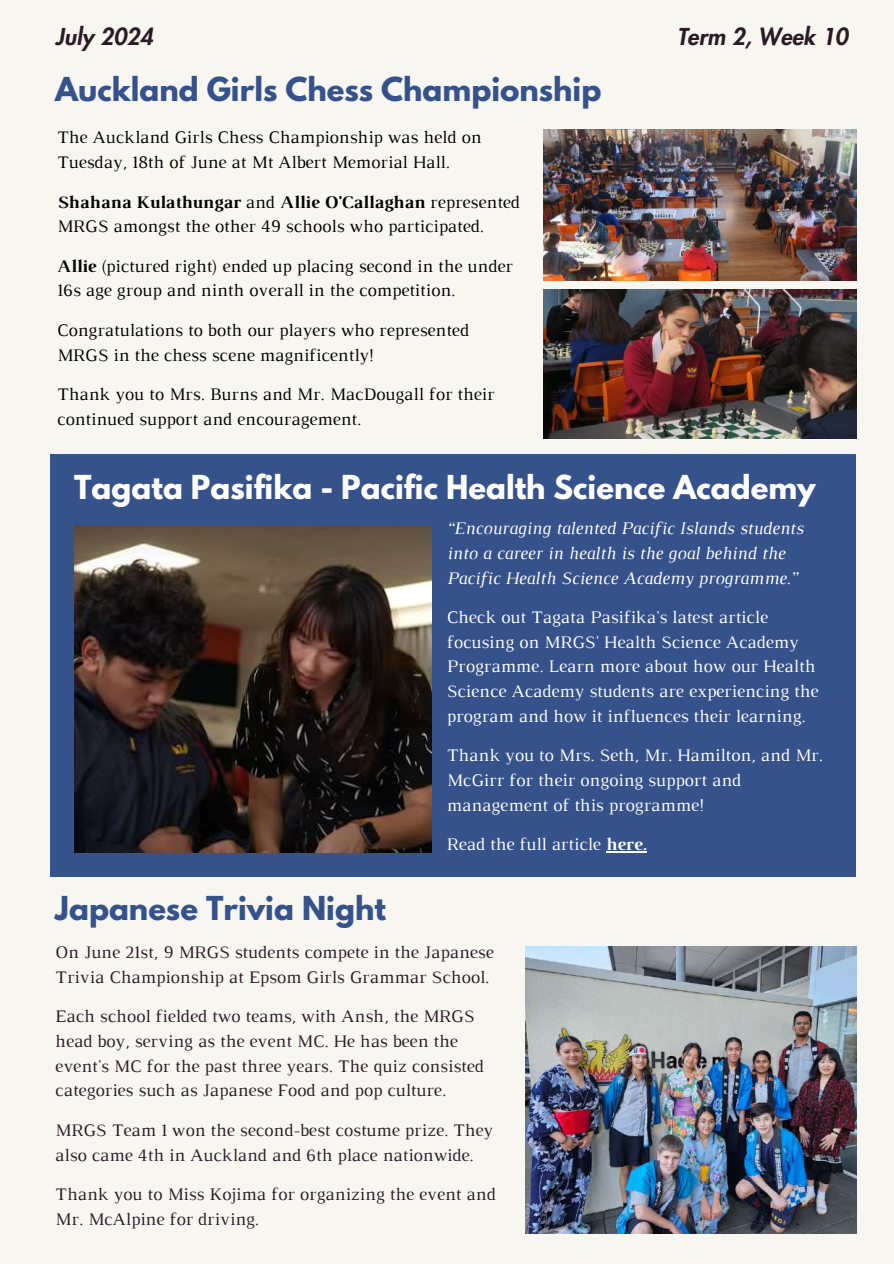
<style>
.page{position:relative;width:894px;height:1264px;background:#fff}
.page>*{position:absolute;margin:0;border:0;box-sizing:border-box;transform-origin:0 0}
.t1{font:700 29.25px "League Spartan";color:#36528b}
.t2{font:700 29.25px "League Spartan";color:#fff}
.t3{font:italic 800 22.8px "Futura LT Pro";color:#291b25}
.t4{font:18px/24.8px "Luthier";color:#000}
.t5{font:18px/24.8px "Luthier";color:#291b25}
.t6{font:18px/24.8px "Luthier";color:#fff}
.t7{font:italic 18px/24.8px "Luthier";color:#fff}
.s1{font-weight:700}
</style>
<div class="page">
<div style="left:0;top:0;width:893px;height:1263px;background:#f8f6f1"></div>
<div style="left:50px;top:454px;width:805px;height:422px;background:#36528b"></div>
<img style="left:525px;top:946px;width:331px;height:287px">
<img style="left:543px;top:129px;width:312px;height:151px">
<img style="left:543px;top:290px;width:312px;height:148px">
<img style="left:74px;top:526px;width:357px;height:326px">
<hr style="left:605px;top:851px;width:41px;height:1px;background:#fff">
<p class="t3" style="left:55px;top:27px;width:99px">July 2024</p>
<p class="t3" style="left:676px;top:27px;width:172px">Term 2, Week 10</p>
<h1 class="t1" style="left:55px;top:74px;width:547px">Auckland Girls Chess Championship</h1>
<p class="t4" style="left:57px;top:126px;width:426px">The Auckland Girls Chess Championship was held on<br>Tuesday, 18th of June at Mt Albert Memorial Hall.</p>
<p class="t4" style="left:57px;top:191px;width:464px"><span class="s1">Shahana Kulathungar</span> and <span class="s1">Allie O'Callaghan</span> represented<br>MRGS amongst the other 49 schools who participated.</p>
<p class="t4" style="left:57px;top:255px;width:457px"><span class="s1">Allie</span> (pictured right) ended up placing second in the under<br>16s age group and ninth overall in the competition.</p>
<p class="t4" style="left:57px;top:319px;width:413px">Congratulations to both our players who represented<br>MRGS in the chess scene magnificently!</p>
<p class="t4" style="left:57px;top:383px;width:439px">Thank you to Mrs. Burns and Mr. MacDougall for their continued support and encouragement.</p>
<h1 class="t2" style="left:74px;top:473px;width:742px">Tagata Pasifika - Pacific Health Science Academy</h1>
<p class="t7" style="left:446px;top:517px;width:358px">“Encouraging talented Pacific Islands students into a career in health is the goal behind the<br>Pacific Health Science Academy programme.”</p>
<p class="t6" style="left:446px;top:606px;width:373px">Check out Tagata Pasifika's latest article focusing on MRGS' Health Science Academy Programme. Learn more about how our Health Science Academy students are experiencing the program and how it influences their learning.</p>
<p class="t6" style="left:446px;top:744px;width:377px">Thank you to Mrs. Seth, Mr. Hamilton, and Mr.<br>McGirr for their ongoing support and management of this programme!</p>
<p class="t6" style="left:446px;top:833px;width:201px">Read the full article <span class="s1">here.</span></p>
<h1 class="t1" style="left:55px;top:893px;width:332px">Japanese Trivia Night</h1>
<p class="t5" style="left:55px;top:941px;width:440px">On June 21st, 9 MRGS students compete in the Japanese<br>Trivia Championship at Epsom Girls Grammar School.</p>
<p class="t5" style="left:55px;top:1005px;width:430px">Each school fielded two teams, with Ansh, the MRGS head boy, serving as the event MC. He has been the event's MC for the past three years. The quiz consisted categories such as Japanese Food and pop culture.</p>
<p class="t5" style="left:55px;top:1118px;width:439px">MRGS Team 1 won the second-best costume prize. They also came 4th in Auckland and 6th place nationwide.</p>
<p class="t5" style="left:55px;top:1183px;width:442px">Thank you to Miss Kojima for organizing the event and<br>Mr. McAlpine for driving.</p>
</div>
